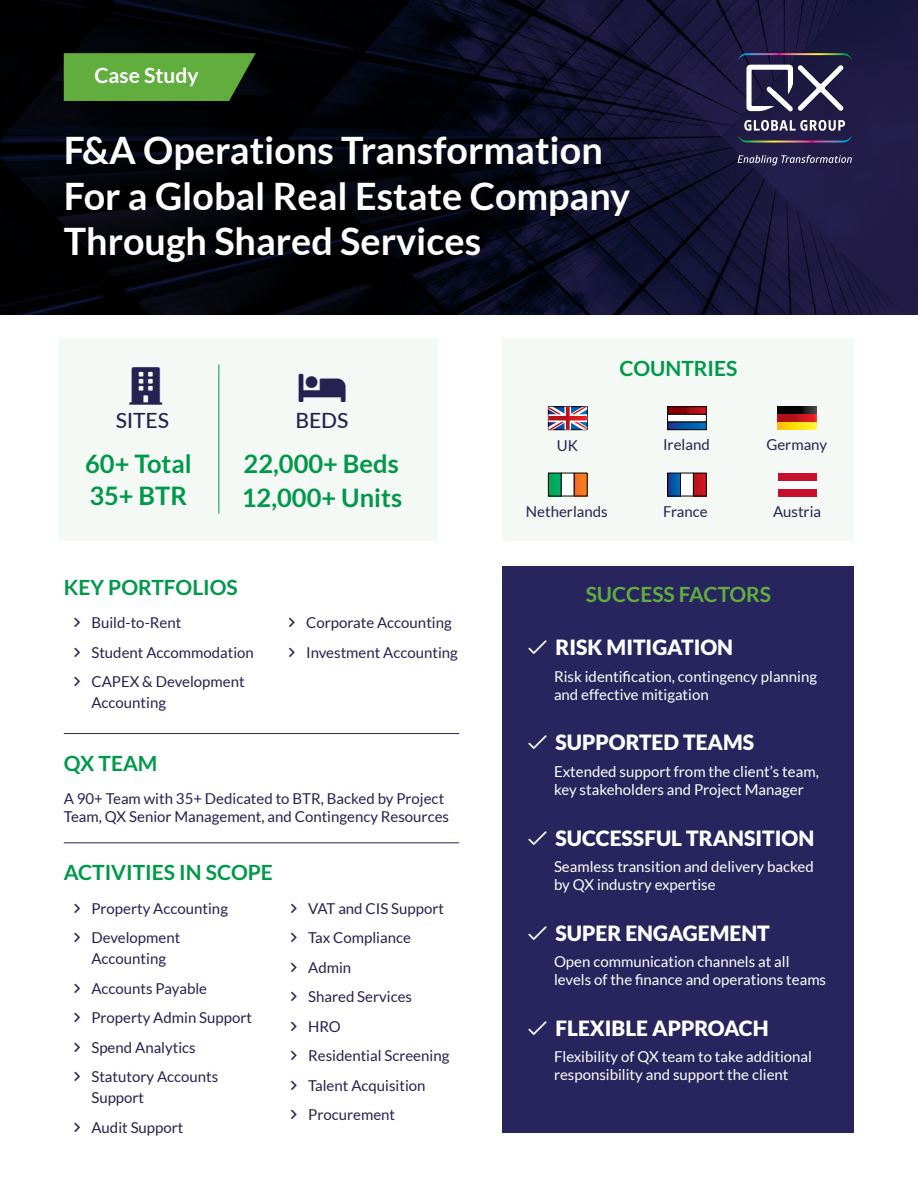
<style>
.page{position:relative;width:918px;height:1188px;background:#fff}
.page>*{position:absolute;margin:0;border:0;box-sizing:border-box;transform-origin:0 0}
.t1{font:700 37.8px/45.3px "Lato";color:#fff}
.t2{font:700 25.5px "Lato";color:#00984a}
.t3{font:900 21px "Lato";color:#fff}
.t4{font:700 21px "Lato";color:#00984a}
.t5{font:700 21px "Lato";color:#61ad3e}
.t6{font:700 21px "Lato";color:#fff}
.t7{font:500 21px "Lato";color:#262151}
.t8{font:15px/29.5px "Lato";color:#262151}
.t9{font:15px/18px "Lato";color:#fff}
</style>
<div class="page">
<div style="left:503px;top:566px;width:351px;height:567px;background:#28255e"></div>
<div style="left:503px;top:338px;width:351px;height:202px;background:#f4f9f5"></div>
<div style="left:60px;top:338px;width:378px;height:202px;background:#f4f9f5"></div>
<svg style="left:0;top:0;width:918px;height:315px;background:#0b0b1d"></svg>
<svg style="left:738px;top:53px;width:114px;height:59px"></svg>
<svg style="left:738px;top:120px;width:114px;height:23px;background:#554f6d"></svg>
<svg style="left:738px;top:155px;width:114px;height:10px"></svg>
<svg style="left:64px;top:53px;width:192px;height:48px;background:#5aa03a"></svg>
<hr style="left:64px;top:733px;width:395px;height:1px;background:#28255e">
<hr style="left:64px;top:843px;width:395px;height:1px;background:#28255e">
<hr style="left:219px;top:365px;width:1px;height:149px;background:#00984a">
<svg style="left:548px;top:407px;width:39px;height:23px"></svg>
<svg style="left:778px;top:407px;width:39px;height:7px"></svg>
<svg style="left:778px;top:414px;width:39px;height:8px"></svg>
<svg style="left:778px;top:422px;width:39px;height:8px"></svg>
<svg style="left:669px;top:409px;width:36px;height:4px"></svg>
<div style="left:668px;top:414px;width:38px;height:8px;background:#fff"></div>
<div style="left:667px;top:414px;width:40px;height:8px;border:1px solid #000"></div>
<svg style="left:669px;top:424px;width:36px;height:4px"></svg>
<div style="left:667px;top:422px;width:40px;height:8px;border:1px solid #000"></div>
<div style="left:548px;top:473px;width:13px;height:23px;background:#00aa5a"></div>
<div style="left:548px;top:473px;width:13px;height:23px;border:1px solid #000"></div>
<div style="left:561px;top:473px;width:13px;height:23px;background:#fff"></div>
<div style="left:561px;top:473px;width:13px;height:23px;border:1px solid #000"></div>
<div style="left:574px;top:473px;width:13px;height:23px;background:#f47721"></div>
<div style="left:574px;top:473px;width:13px;height:23px;border:1px solid #000"></div>
<svg style="left:669px;top:475px;width:10px;height:19px"></svg>
<div style="left:667px;top:473px;width:14px;height:23px;border:1px solid #000"></div>
<div style="left:680px;top:473px;width:13px;height:23px;background:#fff"></div>
<div style="left:680px;top:473px;width:14px;height:23px;border:1px solid #000"></div>
<svg style="left:695px;top:475px;width:10px;height:19px"></svg>
<div style="left:693px;top:473px;width:14px;height:23px;border:1px solid #000"></div>
<div style="left:778px;top:473px;width:39px;height:23px;background:#c8102e"></div>
<div style="left:778px;top:481px;width:39px;height:7px;background:#fff"></div>
<h3 class="t6" style="left:95px;top:63px;width:105px">Case Study</h3>
<h1 class="t1" style="left:64px;top:127px;width:568px">F&amp;A Operations Transformation<br>For a Global Real Estate Company<br>Through Shared Services</h1>
<h3 class="t7" style="left:116px;top:405px;width:55px">SITES</h3>
<h3 class="t7" style="left:296px;top:405px;width:55px">BEDS</h3>
<h2 class="t2" style="left:85px;top:449px;width:108px">60+ Total</h2>
<h2 class="t2" style="left:244px;top:449px;width:157px">22,000+ Beds</h2>
<h2 class="t2" style="left:89px;top:481px;width:99px">35+ BTR</h2>
<h2 class="t2" style="left:242px;top:483px;width:162px">12,000+ Units</h2>
<h3 class="t4" style="left:64px;top:575px;width:176px">KEY PORTFOLIOS</h3>
<p class="t8" style="left:91px;top:608px;width:164px">Build-to-Rent<br>Student Accommodation<br>CAPEX &amp; Development</p>
<p class="t8" style="left:91px;top:688px;width:76px">Accounting</p>
<p class="t8" style="left:306px;top:608px;width:153px">Corporate Accounting<br>Investment Accounting</p>
<h3 class="t4" style="left:64px;top:751px;width:95px">QX TEAM</h3>
<p class="t8" style="left:64px;top:790px;width:387px;line-height:18px">A 90+ Team with 35+ Dedicated to BTR, Backed by Project<br>Team, QX Senior Management, and Contingency Resources</p>
<h3 class="t4" style="left:64px;top:861px;width:211px">ACTIVITIES IN SCOPE</h3>
<p class="t8" style="left:91px;top:893px;width:138px">Property Accounting<br>Development</p>
<p class="t8" style="left:91px;top:944px;width:162px">Accounting<br>Accounts Payable<br>Property Admin Support<br>Spend Analytics<br>Statutory Accounts</p>
<p class="t8" style="left:91px;top:1083px;width:94px">Support<br>Audit Support</p>
<p class="t8" style="left:308px;top:893px;width:143px">VAT and CIS Support<br>Tax Compliance<br>Admin<br>Shared Services<br>HRO<br>Residential Screening<br>Talent Acquisition<br>Procurement</p>
<h3 class="t4" style="left:619px;top:356px;width:120px">COUNTRIES</h3>
<p class="t8" style="left:557px;top:431px;width:23px">UK</p>
<p class="t8" style="left:526px;top:496px;width:83px">Netherlands</p>
<p class="t8" style="left:663px;top:430px;width:48px">Ireland</p>
<p class="t8" style="left:766px;top:430px;width:62px">Germany</p>
<p class="t8" style="left:663px;top:496px;width:46px">France</p>
<p class="t8" style="left:773px;top:496px;width:50px">Austria</p>
<h3 class="t5" style="left:586px;top:583px;width:187px">SUCCESS FACTORS</h3>
<h3 class="t3" style="left:556px;top:635px;width:179px">RISK MITIGATION</h3>
<p class="t9" style="left:554px;top:667px;width:265px">Risk identification, contingency planning and effective mitigation</p>
<h3 class="t3" style="left:556px;top:730px;width:200px">SUPPORTED TEAMS</h3>
<p class="t9" style="left:554px;top:762px;width:266px">Extended support from the client’s team, key stakeholders and Project Manager</p>
<h3 class="t3" style="left:556px;top:826px;width:260px">SUCCESSFUL TRANSITION</h3>
<p class="t9" style="left:554px;top:857px;width:261px">Seamless transition and delivery backed by QX industry expertise</p>
<h3 class="t3" style="left:556px;top:921px;width:216px">SUPER ENGAGEMENT</h3>
<p class="t9" style="left:554px;top:953px;width:274px">Open communication channels at all levels of the finance and operations teams</p>
<h3 class="t3" style="left:556px;top:1016px;width:215px">FLEXIBLE APPROACH</h3>
<p class="t9" style="left:554px;top:1048px;width:260px">Flexibility of QX team to take additional responsibility and support the client</p>
</div>
